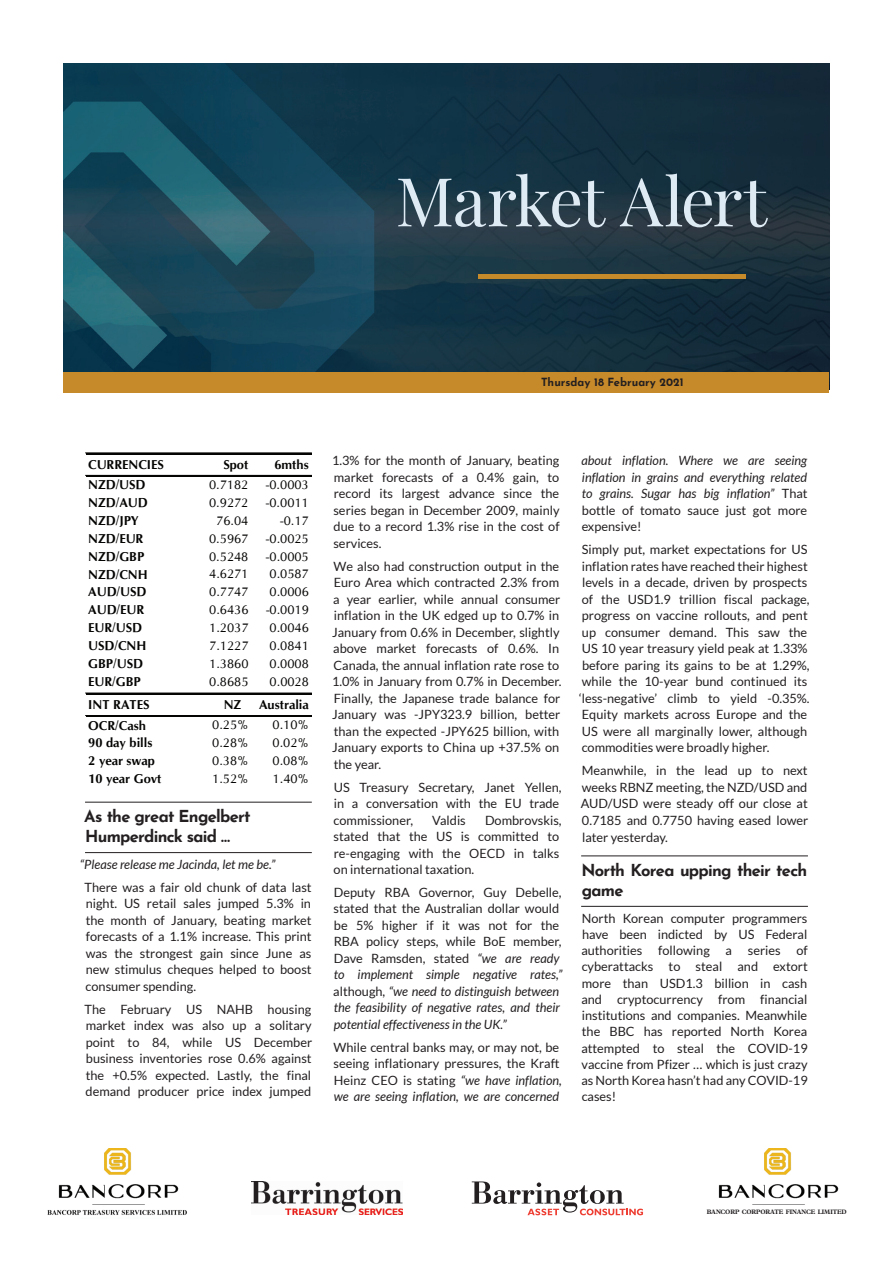
<style>
.page{position:relative;width:893px;height:1263px;background:#fff}
.page>*{position:absolute;margin:0;border:0;box-sizing:border-box;transform-origin:0 0}
.t1{font:67.5px "Playfair Display";letter-spacing:-.03em;color:#deeaf4}
.t2{font:700 16.5px/19.5px "Josefin Sans";letter-spacing:-.045em;color:#231f20}
.t3{font:12.9px "CG Omega";color:#040503}
.t4{font:700 12.9px "CG Omega";letter-spacing:-.005em;color:#040503}
.t5{font:12.75px/16.5px "Lato";color:#231f20}
.t6{font:italic 12.75px/16.5px "Lato";color:#231f20;text-align:justify}
.t7{font:700 11.25px "Josefin Sans";color:#231f20}
.t8{font:700 6.45px "Plantin Std";letter-spacing:-.01em;color:#231f20;scale:.93 1}
.s1{font-style:italic}
.s2{font-style:normal}
</style>
<div class="page">
<hr style="left:85px;top:802px;width:227px;height:1px;background:#231f20">
<hr style="left:85px;top:852px;width:227px;height:1px;background:#231f20">
<hr style="left:86px;top:453px;width:225px;height:1px;background:#040503">
<hr style="left:86px;top:475px;width:225px;height:2px;background:#040503">
<hr style="left:86px;top:693px;width:225px;height:1px;background:#040503">
<hr style="left:86px;top:715px;width:225px;height:2px;background:#040503">
<hr style="left:581px;top:855px;width:227px;height:1px;background:#231f20">
<hr style="left:581px;top:906px;width:227px;height:1px;background:#231f20">
<img style="left:64px;top:64px;width:765px;height:308px">
<div style="left:64px;top:372px;width:765px;height:21px;background:#c78a2a"></div>
<hr style="left:478px;top:275px;width:268px;height:4px;background:#c78a2a">
<img style="left:47px;top:1148px;width:140px;height:67px">
<img style="left:252px;top:1181px;width:150px;height:34px">
<svg style="left:472px;top:1181px;width:171px;height:34px"></svg>
<img style="left:718px;top:1148px;width:121px;height:57px">
<h1 class="t1" style="left:395px;top:148px;width:373px">Market Alert</h1>
<p class="t7" style="left:541px;top:372px;width:144px">Thursday 18 February 2021</p>
<p class="t4" style="left:88px;top:457px;width:77px">CURRENCIES</p>
<p class="t4" style="left:223px;top:457px;width:26px">Spot</p>
<p class="t4" style="left:274px;top:457px;width:36px">6mths</p>
<p class="t4" style="left:88px;top:477px;width:59px">NZD/USD</p>
<p class="t3" style="left:209px;top:477px;width:41px">0.7182</p>
<p class="t3" style="left:266px;top:477px;width:44px">-0.0003</p>
<p class="t4" style="left:88px;top:495px;width:61px">NZD/AUD</p>
<p class="t3" style="left:209px;top:495px;width:41px">0.9272</p>
<p class="t3" style="left:266px;top:495px;width:44px">-0.0011</p>
<p class="t4" style="left:88px;top:512px;width:52px">NZD/JPY</p>
<p class="t3" style="left:216px;top:513px;width:34px">76.04</p>
<p class="t3" style="left:280px;top:513px;width:30px">-0.17</p>
<p class="t4" style="left:88px;top:530px;width:57px">NZD/EUR</p>
<p class="t3" style="left:209px;top:531px;width:41px">0.5967</p>
<p class="t3" style="left:266px;top:531px;width:44px">-0.0025</p>
<p class="t4" style="left:88px;top:548px;width:58px">NZD/GBP</p>
<p class="t3" style="left:209px;top:548px;width:41px">0.5248</p>
<p class="t3" style="left:266px;top:548px;width:44px">-0.0005</p>
<p class="t4" style="left:88px;top:566px;width:61px">NZD/CNH</p>
<p class="t3" style="left:209px;top:566px;width:41px">4.6271</p>
<p class="t3" style="left:270px;top:566px;width:41px">0.0587</p>
<p class="t4" style="left:88px;top:584px;width:60px">AUD/USD</p>
<p class="t3" style="left:209px;top:584px;width:41px">0.7747</p>
<p class="t3" style="left:270px;top:584px;width:41px">0.0006</p>
<p class="t4" style="left:88px;top:602px;width:58px">AUD/EUR</p>
<p class="t3" style="left:209px;top:602px;width:41px">0.6436</p>
<p class="t3" style="left:266px;top:602px;width:44px">-0.0019</p>
<p class="t4" style="left:88px;top:619px;width:55px">EUR/USD</p>
<p class="t3" style="left:209px;top:620px;width:41px">1.2037</p>
<p class="t3" style="left:270px;top:620px;width:41px">0.0046</p>
<p class="t4" style="left:88px;top:637px;width:60px">USD/CNH</p>
<p class="t3" style="left:209px;top:638px;width:41px">7.1227</p>
<p class="t3" style="left:270px;top:638px;width:41px">0.0841</p>
<p class="t4" style="left:88px;top:655px;width:56px">GBP/USD</p>
<p class="t3" style="left:209px;top:655px;width:41px">1.3860</p>
<p class="t3" style="left:270px;top:655px;width:41px">0.0008</p>
<p class="t4" style="left:88px;top:673px;width:54px">EUR/GBP</p>
<p class="t3" style="left:209px;top:673px;width:41px">0.8685</p>
<p class="t3" style="left:270px;top:673px;width:41px">0.0028</p>
<p class="t4" style="left:88px;top:697px;width:63px">INT RATES</p>
<p class="t4" style="left:224px;top:697px;width:19px">NZ</p>
<p class="t4" style="left:259px;top:697px;width:51px">Australia</p>
<p class="t4" style="left:88px;top:717px;width:59px">OCR/Cash</p>
<p class="t3" style="left:212px;top:717px;width:38px">0.25%</p>
<p class="t3" style="left:273px;top:717px;width:38px">0.10%</p>
<p class="t4" style="left:88px;top:735px;width:66px">90 day bills</p>
<p class="t3" style="left:212px;top:735px;width:38px">0.28%</p>
<p class="t3" style="left:273px;top:735px;width:38px">0.02%</p>
<p class="t4" style="left:88px;top:753px;width:68px">2 year swap</p>
<p class="t3" style="left:212px;top:753px;width:38px">0.38%</p>
<p class="t3" style="left:273px;top:753px;width:38px">0.08%</p>
<p class="t4" style="left:88px;top:770px;width:75px">10 year Govt</p>
<p class="t3" style="left:212px;top:771px;width:38px">1.52%</p>
<p class="t3" style="left:273px;top:771px;width:38px">1.40%</p>
<p class="t2" style="left:84px;top:804px;width:168px">As the great Engelbert<br>Humperdinck said …</p>
<p class="t6" style="left:80px;top:856px;width:197px">“Please release me Jacinda, let me be.”</p>
<p class="t5" style="left:84px;top:879px;width:229px;text-align:justify">There was a fair old chunk of data last night. US retail sales jumped 5.3% in the month of January, beating market forecasts of a 1.1% increase. This print was the strongest gain since June as new stimulus cheques helped to boost consumer spending.</p>
<p class="t5" style="left:84px;top:1001px;width:229px;text-align:justify">The February US NAHB housing market index was also up a solitary point to 84, while US December business inventories rose 0.6% against the +0.5% expected. Lastly, the final demand producer price index jumped</p>
<p class="t5" style="left:332px;top:452px;width:229px;text-align:justify">1.3% for the month of January, beating market forecasts of a 0.4% gain, to record its largest advance since the series began in December 2009, mainly due to a record 1.3% rise in the cost of services.</p>
<p class="t5" style="left:332px;top:558px;width:231px">We also had construction output in the Euro Area which contracted 2.3% from a year earlier, while annual consumer inflation in the UK edged up to 0.7% in January from 0.6% in December, slightly above market forecasts of 0.6%. In Canada, the annual inflation rate rose to 1.0% in January from 0.7% in December.<br>Finally, the Japanese trade balance for January was -JPY323.9 billion, better than the expected -JPY625 billion, with January exports to China up +37.5% on the year.</p>
<p class="t5" style="left:334px;top:778px;width:229px">US Treasury Secretary, Janet Yellen, in a conversation with the EU trade commissioner,</p>
<p class="t5" style="left:333px;top:811px;width:230px;text-indent:152px">Dombrovskis, stated that the US is committed to re-engaging with the OECD in talks on international taxation.</p>
<p class="t5" style="left:333px;top:884px;width:231px">Deputy RBA Governor, Guy Debelle, stated that the Australian dollar would be 5% higher if it was not for the RBA policy steps, while BoE member, Dave Ramsden, stated <span class="s1">“we are ready to implement simple negative rates,” </span>although, <span class="s1">“we need to distinguish between the feasibility of negative rates, and their potential effectiveness in the UK.”</span></p>
<p class="t5" style="left:333px;top:1039px;width:230px">While central banks may, or may not, be seeing inflationary pressures, the Kraft Heinz CEO is stating <span class="s1">“we have inflation, we are seeing inflation, we are concerned</span></p>
<p class="t5" style="left:432px;top:811px;width:35px">Valdis</p>
<p class="t6" style="left:581px;top:453px;width:228px">about inflation. Where we are seeing inflation in grains and everything related to grains. Sugar has big inflation” <span class="s2">That bottle of tomato sauce just got more expensive!</span></p>
<p class="t5" style="left:579px;top:541px;width:232px">Simply put, market expectations for US inflation rates have reached their highest levels in a decade, driven by prospects of the USD1.9 trillion fiscal package, progress on vaccine rollouts, and pent up consumer demand. This saw the US 10 year treasury yield peak at 1.33% before paring its gains to be at 1.29%, while the 10-year bund continued its ‘less-negative’ climb to yield -0.35%.<br>Equity markets across Europe and the US were all marginally lower, although commodities were broadly higher.</p>
<p class="t5" style="left:581px;top:762px;width:229px;text-align:justify">Meanwhile, in the lead up to next weeks RBNZ meeting, the NZD/USD and AUD/USD were steady off our close at 0.7185 and 0.7750 having eased lower later yesterday.</p>
<p class="t2" style="left:581px;top:858px;width:228px">North Korea upping their tech game</p>
<p class="t5" style="left:581px;top:910px;width:228px;text-align:justify">North Korean computer programmers have been indicted by US Federal authorities following a series of cyberattacks to steal and extort more than USD1.3 billion in cash and cryptocurrency from financial institutions and companies. Meanwhile the BBC has reported North Korea attempted to steal the COVID-19 vaccine from Pfizer … which is just crazy as North Korea hasn’t had any COVID-19 cases!</p>
<p class="t8" style="left:707px;top:1208px;width:152px">BANCORP CORPORATE FINANCE LIMITED</p>
</div>
